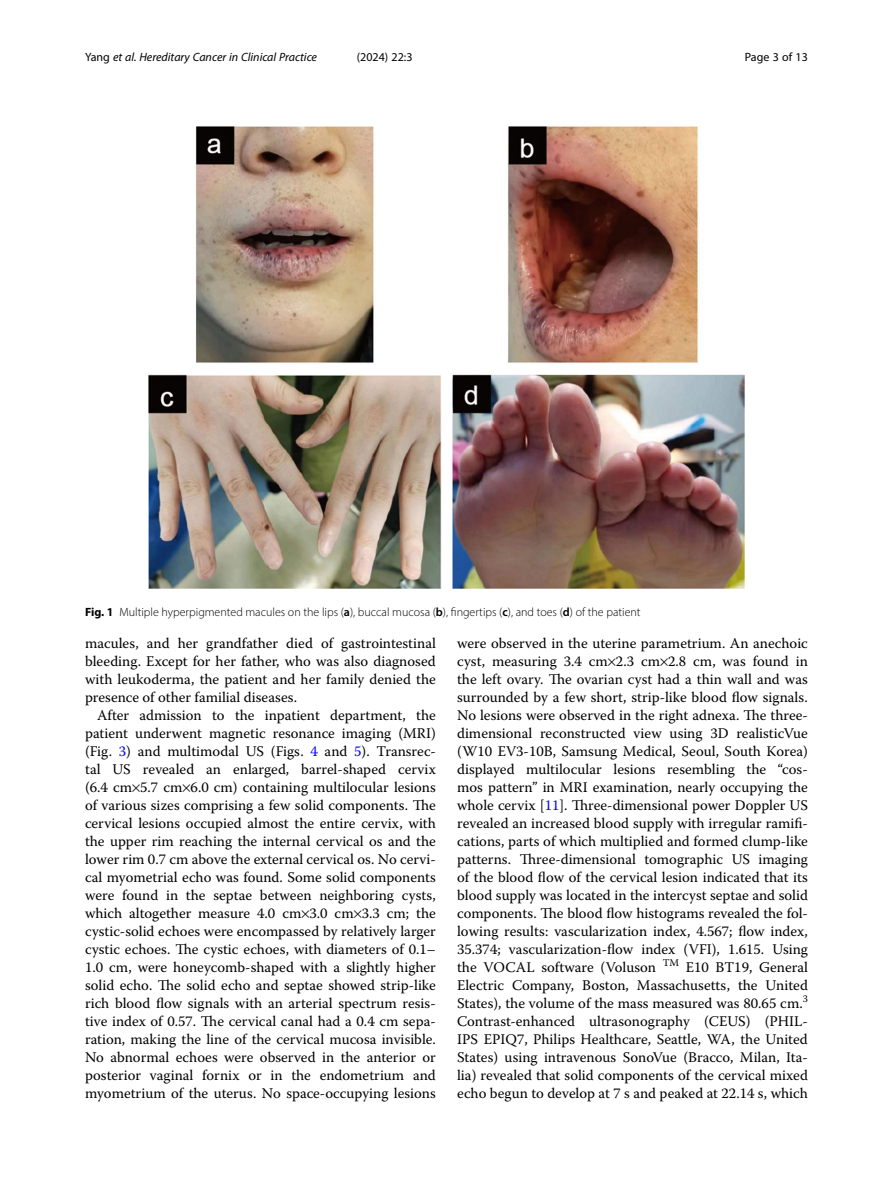
<style>
.page{position:relative;width:893px;height:1191px;background:#fff}
.page>*{position:absolute;margin:0;border:0;box-sizing:border-box;transform-origin:0 0}
.Body_Text_Indent{font:14.7px/18px "Warnock Pro";color:#000;text-align:justify}
.Body_Text{font:14.7px/18px "Warnock Pro";color:#000;text-align:justify}
.Figure_Caption{font:300 12px "Myriad Pro";color:#000}
.t1{font:italic 12px "Myriad Pro";color:#000}
.t2{font:12px "Myriad Pro";color:#000}
.s1{font-style:normal}
.s2{font-weight:700}
.s3{font-weight:600}
.s4{color:#00f}
</style>
<div class="page">
<img style="left:149px;top:126px;width:595px;height:463px">
<p class="t1" style="left:85px;top:50px;width:234px"><span class="s1">Yang</span> et al. Hereditary Cancer in Clinical Practice</p>
<p class="t2" style="left:357px;top:50px;width:57px">(2024) 22:3</p>
<p class="t2" style="left:745px;top:50px;width:65px">Page 3 of 13</p>
<p class="Figure_Caption" style="left:85px;top:604px;width:557px"><span class="s2">Fig. 1</span> Multiple hyperpigmented macules on the lips (<span class="s3">a</span>), buccal mucosa (<span class="s3">b</span>), fingertips (<span class="s3">c</span>), and toes (<span class="s3">d</span>) of the patient</p>
<p class="Body_Text" style="left:85px;top:634px;width:352px">macules, and her grandfather died of gastrointestinal bleeding. Except for her father, who was also diagnosed with leukoderma, the patient and her family denied the presence of other familial diseases.</p>
<p class="Body_Text_Indent" style="left:85px;top:706px;width:352px;text-indent:12px">After admission to the inpatient department, the patient underwent magnetic resonance imaging (MRI) (Fig. <span class="s4">3</span>) and multimodal US (Figs. <span class="s4">4</span> and <span class="s4">5</span>). Transrec&shy;tal US revealed an enlarged, barrel-shaped cervix (6.4 cm 5.7 cm 6.0 cm) containing multilocular lesions of various sizes comprising a few solid components. The cervical lesions occupied almost the entire cervix, with the upper rim reaching the internal cervical os and the lower rim 0.7 cm above the external cervical os. No cervi&shy;cal myometrial echo was found. Some solid components were found in the septae between neighboring cysts, which altogether measure 4.0 cm 3.0 cm 3.3 cm; the cystic-solid echoes were encompassed by relatively larger cystic echoes. The cystic echoes, with diameters of 0.1– 1.0 cm, were honeycomb-shaped with a slightly higher solid echo. The solid echo and septae showed strip-like rich blood flow signals with an arterial spectrum resis&shy;tive index of 0.57. The cervical canal had a 0.4 cm sepa&shy;ration, making the line of the cervical mucosa invisible.<br>No abnormal echoes were observed in the anterior or posterior vaginal fornix or in the endometrium and myometrium of the uterus. No space-occupying lesions</p>
<p class="Body_Text_Indent" style="left:457px;top:634px;width:352px">were observed in the uterine parametrium. An anechoic cyst, measuring 3.4 cm 2.3 cm 2.8 cm, was found in the left ovary. The ovarian cyst had a thin wall and was surrounded by a few short, strip-like blood flow signals.<br>No lesions were observed in the right adnexa. The three&shy;dimensional reconstructed view using 3D realisticVue (W10 EV3-10B, Samsung Medical, Seoul, South Korea) displayed multilocular lesions resembling the “cos&shy;mos pattern” in MRI examination, nearly occupying the whole cervix [<span class="s4">11</span>]. Three-dimensional power Doppler US revealed an increased blood supply with irregular ramifi&shy;cations, parts of which multiplied and formed clump-like patterns. Three-dimensional tomographic US imaging of the blood flow of the cervical lesion indicated that its blood supply was located in the intercyst septae and solid components. The blood flow histograms revealed the fol&shy;lowing results: vascularization index, 4.567; flow index, 35.374; vascularization-flow index (VFI), 1.615. Using the VOCAL software (Voluson <sup>TM</sup> E10 BT19, General Electric Company, Boston, Massachusetts, the United States), the volume of the mass measured was 80.65 cm.<sup>3<br></sup>Contrast-enhanced ultrasonography (CEUS) (PHIL-IPS EPIQ7, Philips Healthcare, Seattle, WA, the United States) using intravenous SonoVue (Bracco, Milan, Ita&shy;lia) revealed that solid components of the cervical mixed echo begun to develop at 7 s and peaked at 22.14 s, which</p>
</div>
